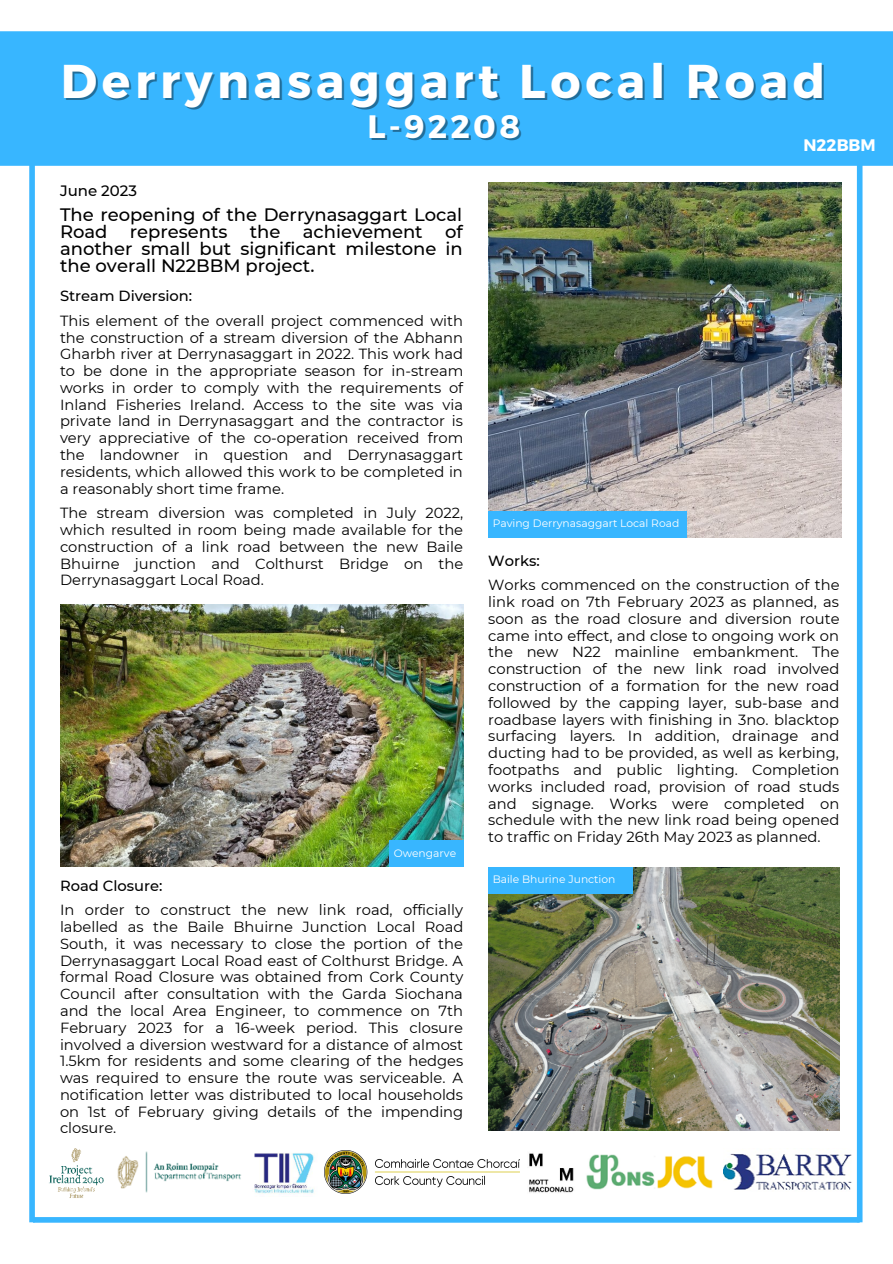
<style>
.page{position:relative;width:893px;height:1264px;background:#fff}
.page>*{position:absolute;margin:0;border:0;box-sizing:border-box;transform-origin:0 0}
.t1{font:700 47.4px "Montserrat";letter-spacing:.1em;color:#fff}
.t2{font:700 32.4px "Montserrat";letter-spacing:.1em;color:#fff}
.t3{font:500 18px/16.8px "Montserrat";color:#000;text-align:justify}
.t4{font:700 16.65px "Montserrat";color:#fff}
.t5{font:500 15px "Montserrat";color:#000}
.t6{font:14.7px/16.8px "Montserrat";color:#000;text-align:justify}
.t7{font:500 14.7px "Montserrat";color:#000}
.t8{font:10.65px "Montserrat";color:#fff}
</style>
<div class="page">
<div style="left:0;top:31px;width:892px;height:135px;background:#38b6ff"></div>
<div style="left:33px;top:37px;width:826px;height:6px;background:#38b6ff"></div>
<svg style="left:35px;top:1217px;width:821px;height:5px;background:#3ab7ff"></svg>
<div style="left:29px;top:37px;width:6px;height:1185px;background:#38b6ff"></div>
<div style="left:856px;top:37px;width:6px;height:1185px;background:#38b6ff"></div>
<img style="left:49px;top:1148px;width:55px;height:50px">
<img style="left:117px;top:1151px;width:124px;height:42px">
<img style="left:254px;top:1153px;width:60px;height:41px">
<img style="left:529px;top:1153px;width:45px;height:40px">
<img style="left:586px;top:1154px;width:127px;height:35px">
<img style="left:723px;top:1153px;width:128px;height:37px">
<img style="left:324px;top:1150px;width:195px;height:42px">
<img style="left:60px;top:604px;width:404px;height:262px">
<div style="left:389px;top:840px;width:74px;height:26px;background:#38b6ff"></div>
<img style="left:488px;top:183px;width:353px;height:354px">
<div style="left:488px;top:511px;width:199px;height:26px;background:#38b6ff"></div>
<img style="left:488px;top:867px;width:351px;height:263px">
<div style="left:488px;top:867px;width:144px;height:26px;background:#38b6ff"></div>
<p class="t1" style="left:61px;top:50px;width:766px">Derrynasaggart Local Road</p>
<p class="t2" style="left:367px;top:105px;width:154px">L-92208</p>
<p class="t4" style="left:803px;top:134px;width:74px">N22BBM</p>
<p class="t5" style="left:60px;top:182px;width:78px">June 2023</p>
<p class="t3" style="left:60px;top:206px;width:404px">The reopening of the Derrynasaggart Local Road represents the achievement of another small but significant milestone in the overall N22BBM project.</p>
<p class="t7" style="left:60px;top:287px;width:134px">Stream Diversion:</p>
<p class="t6" style="left:60px;top:312px;width:405px">This element of the overall project commenced with the construction of a stream diversion of the Abhann Gharbh river at Derrynasaggart in 2022. This work had to be done in the appropriate season for in-stream works in order to comply with the requirements of Inland Fisheries Ireland. Access to the site was via private land in Derrynasaggart and the contractor is very appreciative of the co-operation received from the landowner in question and Derrynasaggart residents, which allowed this work to be completed in a reasonably short time frame.</p>
<p class="t6" style="left:60px;top:504px;width:405px">The stream diversion was completed in July 2022, which resulted in room being made available for the construction of a link road between the new Baile Bhuirne junction and Colthurst Bridge on the Derrynasaggart Local Road.</p>
<p class="t8" style="left:393px;top:846px;width:64px">Owengarve</p>
<p class="t7" style="left:60px;top:876px;width:104px">Road Closure:</p>
<p class="t6" style="left:60px;top:901px;width:405px">In order to construct the new link road, officially labelled as the Baile Bhuirne Junction Local Road South, it was necessary to close the portion of the Derrynasaggart Local Road east of Colthurst Bridge. A formal Road Closure was obtained from Cork County Council after consultation with the Garda Siochana and the local Area Engineer, to commence on 7th February 2023 for a 16-week period. This closure involved a diversion westward for a distance of almost 1.5km for residents and some clearing of the hedges was required to ensure the route was serviceable. A notification letter was distributed to local households on 1st of February giving details of the impending closure.</p>
<p class="t8" style="left:492px;top:517px;width:188px">Paving Derrynasaggart Local Road</p>
<p class="t7" style="left:488px;top:551px;width:53px">Works:</p>
<p class="t6" style="left:488px;top:576px;width:353px">Works commenced on the construction of the link road on 7th February 2023 as planned, as soon as the road closure and diversion route came into effect, and close to ongoing work on the new N22 mainline embankment. The construction of the new link road involved construction of a formation for the new road followed by the capping layer, sub-base and roadbase layers with finishing in 3no. blacktop surfacing layers. In addition, drainage and ducting had to be provided, as well as kerbing, footpaths and public lighting. Completion works included road, provision of road studs and signage. Works were completed on schedule with the new link road being opened to traffic on Friday 26th May 2023 as planned.</p>
<p class="t8" style="left:492px;top:872px;width:124px">Baile Bhurine Junction</p>
</div>
